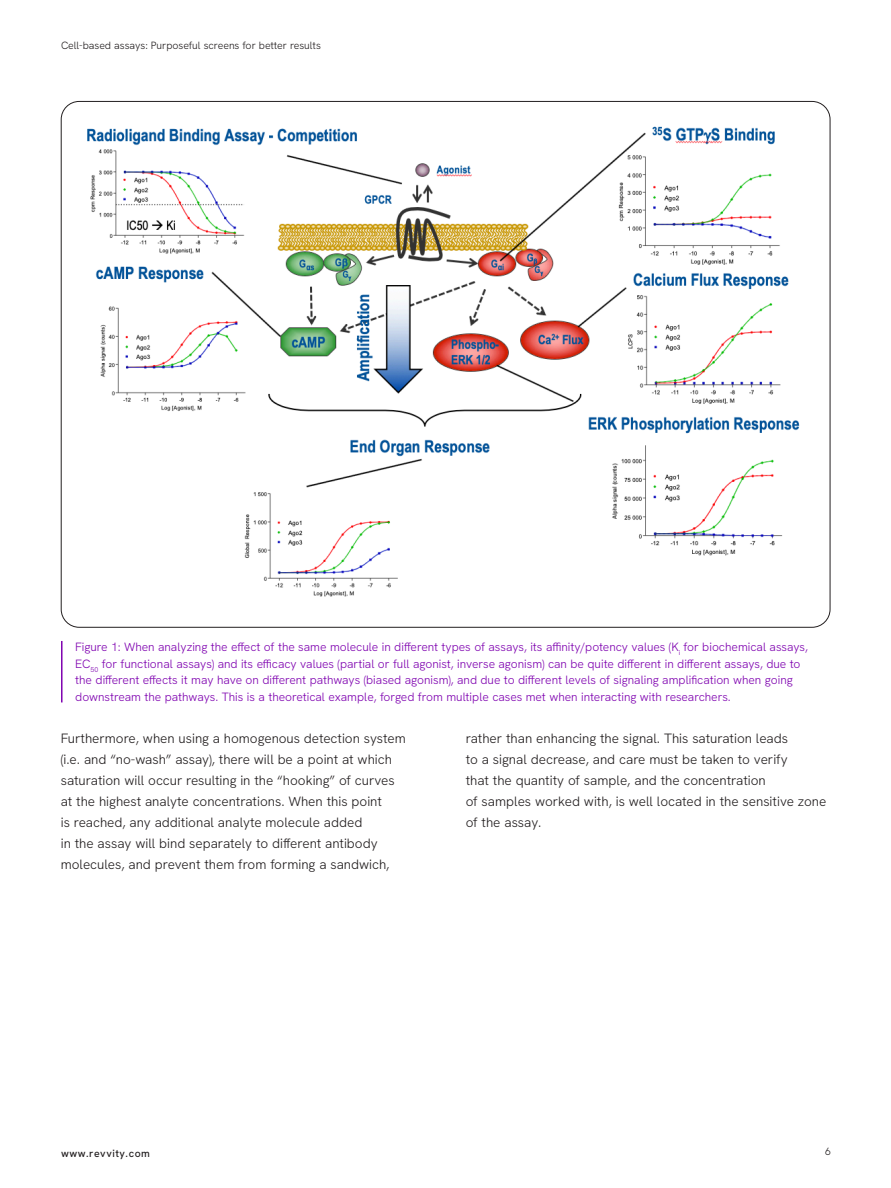
<style>
.page{position:relative;width:891px;height:1188px;background:#fff}
.page>*{position:absolute;margin:0;border:0;box-sizing:border-box;transform-origin:0 0}
.Body_Copy{font:300 13.5px/21px "Hanken Grotesk";color:#231f20}
.Captions{font:300 12px/16.5px "Hanken Grotesk";color:#7f03b0}
.t1{font:300 10.5px "Hanken Grotesk";letter-spacing:-.005em;color:#231f20}
.t2{font:500 10.5px "Hanken Grotesk";letter-spacing:.05em;color:#231f20}
</style>
<div class="page">
<img style="left:87px;top:126px;width:713px;height:471px">
<hr style="left:61px;top:641px;width:2px;height:61px;background:#7f03b0">
<p class="t1" style="left:61px;top:39px;width:261px">Cell-based assays: Purposeful screens for better results</p>
<p class="Captions" style="left:75px;top:639px;width:734px">Figure 1: When analyzing the effect of the same molecule in different types of assays, its affinity/potency values (K<sub>i</sub> for biochemical assays, EC<sub>50</sub> for functional assays) and its efficacy values (partial or full agonist, inverse agonism) can be quite different in different assays, due to the different effects it may have on different pathways (biased agonism), and due to different levels of signaling amplification when going downstream the pathways. This is a theoretical example, forged from multiple cases met when interacting with researchers.</p>
<p class="Body_Copy" style="left:61px;top:728px;width:347px">Furthermore, when using a homogenous detection system (i.e. and “no-wash” assay), there will be a point at which saturation will occur resulting in the “hooking” of curves at the highest analyte concentrations. When this point<br>is reached, any additional analyte molecule added<br>in the assay will bind separately to different antibody molecules, and prevent them from forming a sandwich,</p>
<p class="Body_Copy" style="left:466px;top:728px;width:362px">rather than enhancing the signal. This saturation leads<br>to a signal decrease, and care must be taken to verify<br>that the quantity of sample, and the concentration<br>of samples worked with, is well located in the sensitive zone of the assay.</p>
<p class="t2" style="left:61px;top:1147px;width:90px">www.revvity.com</p>
<p class="t1" style="left:825px;top:1145px;width:7px">6</p>
</div>
